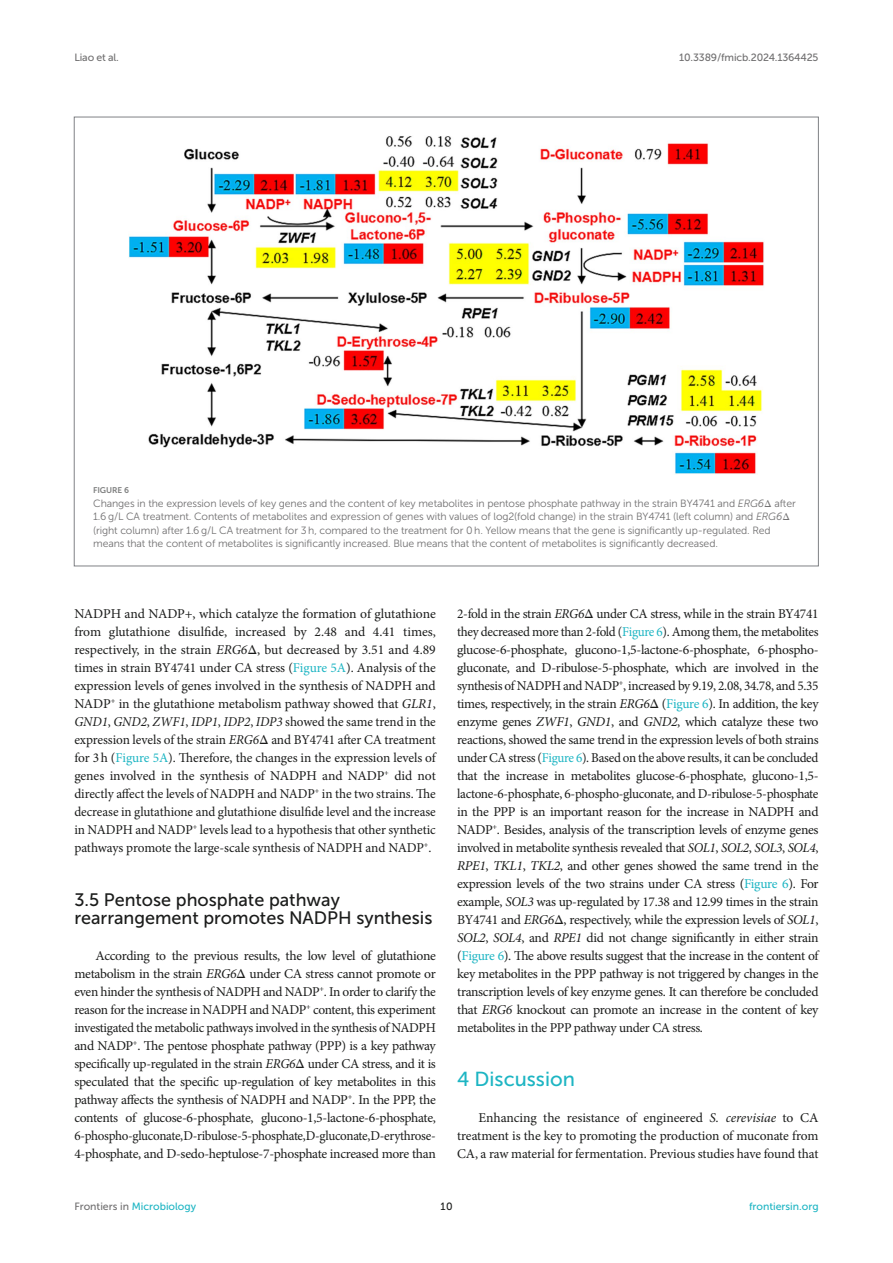
<style>
.page{position:relative;width:893px;height:1263px;background:#fff}
.page>*{position:absolute;margin:0;border:0;box-sizing:border-box;transform-origin:0 0}
.HEAD_1{font:20.25px "Museo Sans 500";color:#1db5c3}
.HEAD_2{font:18px/18px "Museo Sans 500";color:#1b1c1b}
.TEXT_FLUSH{font:13.5px/18px "Minion Pro";letter-spacing:-.025em;color:#1b1c1b;text-align:justify}
.TEXT{font:13.5px/18px "Minion Pro";letter-spacing:-.01em;color:#1b1c1b;text-align:justify}
.FIG_LEG{font:10.5px/13.5px "Museo Sans 300";letter-spacing:-.01em;color:#706f70}
.t1{font:10.5px "Museo Sans 500";color:#1db5c3}
.t2{font:10.5px "Museo Sans 500";letter-spacing:-.015em;color:#706f70}
.t3{font:10.5px "Museo Sans 500";color:#1b1c1b}
.FIG_HD{font:8.25px "Museo Sans 700";letter-spacing:-.01em;color:#7e7f7f}
.s1{font-style:italic}
.s2{font-family:"STIX General"}
.s3{color:#1db5c3}
.s4{color:#706f70}
</style>
<div class="page">
<img style="left:128px;top:136px;width:636px;height:338px">
<p class="t2" style="left:74px;top:51px;width:46px">Liao et al.</p>
<p class="t2" style="left:679px;top:51px;width:141px">10.3389/fmicb.2024.1364425</p>
<p class="FIG_HD" style="left:93px;top:486px;width:37px">FIGURE 6</p>
<p class="FIG_LEG" style="left:93px;top:496px;width:704px">Changes in the expression levels of key genes and the content of key metabolites in pentose phosphate pathway in the strain BY4741 and <span class="s1">ERG6</span><span class="s2">Δ</span> after 1.6 g/L CA treatment. Contents of metabolites and expression of genes with values of log2(fold change) in the strain BY4741 (left column) and <span class="s1">ERG6</span><span class="s2">Δ </span>(right column) after 1.6 g/L CA treatment for 3 h, compared to the treatment for 0 h. Yellow means that the gene is significantly up-regulated. Red means that the content of metabolites is significantly increased. Blue means that the content of metabolites is significantly decreased.</p>
<p class="TEXT" style="left:74px;top:605px;width:363px">NADPH and NADP+, which catalyze the formation of glutathione from glutathione disulfide, increased by 2.48 and 4.41 times, respectively, in the strain <span class="s1">ERG6</span><span class="s2">Δ</span>, but decreased by 3.51 and 4.89 times in strain BY4741 under CA stress (<span class="s3">Figure 5A</span>). Analysis of the expression levels of genes involved in the synthesis of NADPH and NADP<sup>+</sup> in the glutathione metabolism pathway showed that <span class="s1">GLR1</span>, <span class="s1">GND1</span>, <span class="s1">GND2</span>, <span class="s1">ZWF1</span>, <span class="s1">IDP1</span>, <span class="s1">IDP2</span>, <span class="s1">IDP3</span> showed the same trend in the expression levels of the strain <span class="s1">ERG6</span><span class="s2">Δ</span> and BY4741 after CA treatment for 3h (<span class="s3">Figure 5A</span>). Therefore, the changes in the expression levels of genes involved in the synthesis of NADPH and NADP<sup>+</sup> did not directly affect the levels of NADPH and NADP<sup>+</sup> in the two strains. The decrease in glutathione and glutathione disulfide level and the increase in NADPH and NADP<sup>+</sup> levels lead to a hypothesis that other synthetic pathways promote the large-scale synthesis of NADPH and NADP<sup>+</sup>.</p>
<p class="HEAD_2" style="left:74px;top:891px;width:360px">3.5 Pentose phosphate pathway rearrangement promotes NADPH synthesis</p>
<p class="TEXT_FLUSH" style="left:74px;top:947px;width:363px;text-indent:21px">According to the previous results, the low level of glutathione metabolism in the strain <span class="s1">ERG6</span><span class="s2">Δ</span> under CA stress cannot promote or even hinder the synthesis of NADPH and NADP<sup>+</sup>. In order to clarify the reason for the increase in NADPH and NADP<sup>+</sup> content, this experiment investigated the metabolic pathways involved in the synthesis of NADPH and NADP<sup>+</sup>. The pentose phosphate pathway (PPP) is a key pathway specifically up-regulated in the strain <span class="s1">ERG6</span><span class="s2">Δ</span> under CA stress, and it is speculated that the specific up-regulation of key metabolites in this pathway affects the synthesis of NADPH and NADP<sup>+</sup>. In the PPP, the contents of glucose-6-phosphate, glucono-1,5-lactone-6-phosphate, 6-phospho-gluconate, D-ribulose-5-phosphate, D-gluconate, D-erythrose-4-phosphate, and D-sedo-heptulose-7-phosphate increased more than</p>
<p class="TEXT_FLUSH" style="left:457px;top:605px;width:363px">2-fold in the strain <span class="s1">ERG6</span><span class="s2">Δ</span> under CA stress, while in the strain BY4741 they decreased more than 2-fold (<span class="s3">Figure 6</span>). Among them, the metabolites glucose-6-phosphate, glucono-1,5-lactone-6-phosphate, 6-phospho&shy;gluconate, and D-ribulose-5-phosphate, which are involved in the synthesis of NADPH and NADP<sup>+</sup>, increased by 9.19, 2.08, 34.78, and 5.35 times, respectively, in the strain <span class="s1">ERG6</span><span class="s2">Δ</span> (<span class="s3">Figure 6</span>). In addition, the key enzyme genes <span class="s1">ZWF1</span>, <span class="s1">GND1</span>, and <span class="s1">GND2</span>, which catalyze these two reactions, showed the same trend in the expression levels of both strains under CA stress (<span class="s3">Figure 6</span>). Based on the above results, it can be concluded that the increase in metabolites glucose-6-phosphate, glucono-1,5- lactone-6-phosphate, 6-phospho-gluconate, and D-ribulose-5-phosphate in the PPP is an important reason for the increase in NADPH and NADP<sup>+</sup>. Besides, analysis of the transcription levels of enzyme genes involved in metabolite synthesis revealed that <span class="s1">SOL1</span>, <span class="s1">SOL2</span>, <span class="s1">SOL3</span>, <span class="s1">SOL4</span>, <span class="s1">RPE1</span>, <span class="s1">TKL1</span>, <span class="s1">TKL2</span>, and other genes showed the same trend in the expression levels of the two strains under CA stress (<span class="s3">Figure 6</span>). For example, <span class="s1">SOL3</span> was up-regulated by 17.38 and 12.99 times in the strain BY4741 and <span class="s1">ERG6</span><span class="s2">Δ</span>, respectively, while the expression levels of <span class="s1">SOL1</span>, <span class="s1">SOL2</span>, <span class="s1">SOL4</span>, and <span class="s1">RPE1</span> did not change significantly in either strain (<span class="s3">Figure 6</span>). The above results suggest that the increase in the content of key metabolites in the PPP pathway is not triggered by changes in the transcription levels of key enzyme genes. It can therefore be concluded that <span class="s1">ERG6</span> knockout can promote an increase in the content of key metabolites in the PPP pathway under CA stress.</p>
<p class="HEAD_1" style="left:457px;top:1068px;width:119px">4 Discussion</p>
<p class="TEXT_FLUSH" style="left:457px;top:1109px;width:363px;text-indent:21px">Enhancing the resistance of engineered <span class="s1">S. cerevisiae</span> to CA treatment is the key to promoting the production of muconate from CA, a raw material for fermentation. Previous studies have found that</p>
<p class="t1" style="left:74px;top:1200px;width:123px"><span class="s4">Frontiers in</span> Microbiology</p>
<p class="t3" style="left:440px;top:1200px;width:14px">10</p>
<p class="t1" style="left:749px;top:1200px;width:71px">frontiersin.org</p>
</div>
